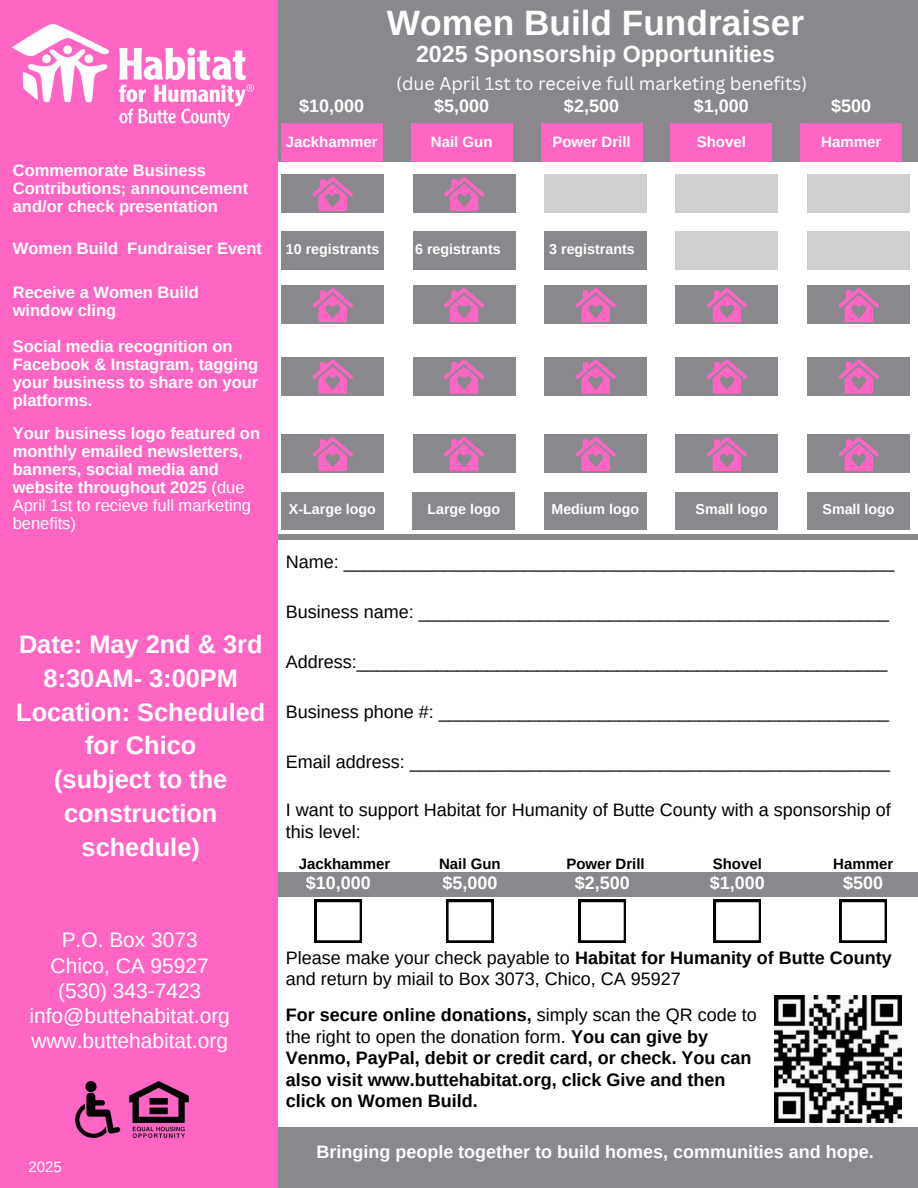
<style>
.page{position:relative;width:918px;height:1188px;background:#fff}
.page>*{position:absolute;margin:0;border:0;box-sizing:border-box;transform-origin:0 0}
.t1{font:700 35.25px "Arimo";color:#fff}
.t2{font:700 25.35px/33.8px "Arimo";color:#fff;text-align:center}
.t3{font:700 23.25px "Arimo";color:#fff}
.t4{font:21px/25px "Arimo";color:#fff;text-align:center}
.t5{font:18px/21.3px "Arimo";color:#000}
.t6{font:700 18px/21.3px "Arimo";color:#000}
.t7{font:700 18px "Arimo";color:#fff}
.t8{font:18px "Canva Sans";color:#fff}
.t9{font:700 16.5px/18px "Arimo";color:#fff}
.t10{font:700 15px "Arimo";color:#000}
.t11{font:700 15px "Arimo";color:#fff}
.t12{font:15px "Arimo";color:#fff}
.t13{font:700 14.25px "Arimo";color:#fff}
.s1{font-weight:400}
.s2{font-weight:700}
</style>
<div class="page">
<div style="left:175px;top:0;width:743px;height:162px;background:#88888d"></div>
<div style="left:179px;top:1127px;width:739px;height:61px;background:#88888d"></div>
<div style="left:219px;top:534px;width:699px;height:6px;background:#88888d"></div>
<div style="left:236px;top:873px;width:682px;height:24px;background:#88888d"></div>
<svg style="left:315px;top:900px;width:47px;height:43px"></svg>
<svg style="left:446px;top:900px;width:47px;height:43px"></svg>
<svg style="left:579px;top:900px;width:47px;height:43px"></svg>
<svg style="left:714px;top:900px;width:47px;height:43px"></svg>
<svg style="left:840px;top:900px;width:47px;height:43px"></svg>
<div style="left:0;top:0;width:278px;height:1188px;background:#ff66c4"></div>
<img style="left:13px;top:25px;width:241px;height:101px">
<img style="left:74px;top:1080px;width:115px;height:59px">
<div style="left:281px;top:357px;width:103px;height:39px;background:#88888d"></div>
<svg style="left:312px;top:359px;width:41px;height:34px"></svg>
<div style="left:544px;top:357px;width:103px;height:39px;background:#88888d"></div>
<div style="left:676px;top:357px;width:102px;height:39px;background:#88888d"></div>
<div style="left:808px;top:357px;width:102px;height:39px;background:#88888d"></div>
<div style="left:413px;top:357px;width:102px;height:39px;background:#88888d"></div>
<svg style="left:444px;top:359px;width:40px;height:34px"></svg>
<svg style="left:575px;top:359px;width:41px;height:34px"></svg>
<svg style="left:707px;top:359px;width:40px;height:34px"></svg>
<svg style="left:838px;top:359px;width:41px;height:34px"></svg>
<div style="left:281px;top:434px;width:103px;height:39px;background:#88888d"></div>
<svg style="left:312px;top:437px;width:41px;height:34px"></svg>
<div style="left:413px;top:434px;width:102px;height:39px;background:#88888d"></div>
<svg style="left:444px;top:437px;width:40px;height:34px"></svg>
<div style="left:544px;top:434px;width:103px;height:39px;background:#88888d"></div>
<div style="left:676px;top:434px;width:102px;height:39px;background:#88888d"></div>
<div style="left:808px;top:434px;width:102px;height:39px;background:#88888d"></div>
<svg style="left:575px;top:437px;width:41px;height:34px"></svg>
<svg style="left:707px;top:437px;width:40px;height:34px"></svg>
<svg style="left:838px;top:437px;width:41px;height:34px"></svg>
<div style="left:281px;top:492px;width:103px;height:37px;background:#88888d"></div>
<div style="left:413px;top:492px;width:102px;height:37px;background:#88888d"></div>
<div style="left:544px;top:492px;width:103px;height:37px;background:#88888d"></div>
<div style="left:675px;top:492px;width:103px;height:37px;background:#88888d"></div>
<div style="left:807px;top:492px;width:103px;height:37px;background:#88888d"></div>
<div style="left:281px;top:123px;width:101px;height:39px;background:#ff66c4"></div>
<div style="left:411px;top:123px;width:101px;height:39px;background:#ff66c4"></div>
<div style="left:541px;top:123px;width:101px;height:39px;background:#ff66c4"></div>
<div style="left:671px;top:123px;width:101px;height:39px;background:#ff66c4"></div>
<div style="left:801px;top:123px;width:101px;height:39px;background:#ff66c4"></div>
<div style="left:413px;top:174px;width:102px;height:39px;background:#88888d"></div>
<div style="left:281px;top:174px;width:103px;height:39px;background:#88888d"></div>
<svg style="left:312px;top:177px;width:41px;height:34px"></svg>
<div style="left:544px;top:174px;width:103px;height:39px;background:#cfcfd1"></div>
<div style="left:676px;top:174px;width:102px;height:39px;background:#cfcfd1"></div>
<div style="left:808px;top:174px;width:102px;height:39px;background:#cfcfd1"></div>
<svg style="left:444px;top:177px;width:40px;height:34px"></svg>
<div style="left:676px;top:231px;width:102px;height:39px;background:#cfcfd1"></div>
<div style="left:808px;top:231px;width:102px;height:39px;background:#cfcfd1"></div>
<div style="left:281px;top:231px;width:103px;height:39px;background:#88888d"></div>
<div style="left:413px;top:231px;width:102px;height:39px;background:#88888d"></div>
<div style="left:544px;top:231px;width:103px;height:39px;background:#88888d"></div>
<div style="left:281px;top:285px;width:103px;height:39px;background:#88888d"></div>
<div style="left:544px;top:285px;width:103px;height:39px;background:#88888d"></div>
<div style="left:676px;top:285px;width:102px;height:39px;background:#88888d"></div>
<div style="left:808px;top:285px;width:102px;height:39px;background:#88888d"></div>
<div style="left:413px;top:285px;width:102px;height:39px;background:#88888d"></div>
<svg style="left:312px;top:288px;width:41px;height:34px"></svg>
<svg style="left:444px;top:288px;width:40px;height:34px"></svg>
<svg style="left:575px;top:288px;width:41px;height:34px"></svg>
<svg style="left:707px;top:288px;width:40px;height:34px"></svg>
<svg style="left:838px;top:288px;width:41px;height:34px"></svg>
<img style="left:774px;top:995px;width:127px;height:127px">
<h6 class="t1" style="left:387px;top:3px;width:419px">Women Build Fundraiser</h6>
<h6 class="t3" style="left:416px;top:41px;width:360px">2025 Sponsorship Opportunities</h6>
<h6 class="t8" style="left:396px;top:71px;width:413px">(due April 1st to receive full marketing benefits)</h6>
<h6 class="t7" style="left:299px;top:96px;width:67px">$10,000</h6>
<h6 class="t7" style="left:434px;top:96px;width:57px">$5,000</h6>
<h6 class="t7" style="left:564px;top:96px;width:57px">$2,500</h6>
<h6 class="t7" style="left:694px;top:96px;width:57px">$1,000</h6>
<p class="t7" style="left:831px;top:96px;width:42px">$500</p>
<h4 class="t11" style="left:286px;top:134px;width:93px">Jackhammer</h4>
<h4 class="t11" style="left:431px;top:134px;width:63px">Nail Gun</h4>
<h4 class="t11" style="left:552px;top:134px;width:80px">Power Drill</h4>
<h4 class="t11" style="left:697px;top:134px;width:51px">Shovel</h4>
<p class="t11" style="left:821px;top:134px;width:62px">Hammer</p>
<h6 class="t9" style="left:13px;top:161px;width:237px">Commemorate Business<br>Contributions; announcement and/or check presentation</h6>
<p class="t9" style="left:13px;top:239px;width:251px">Women Build Fundraiser Event</p>
<p class="t13" style="left:286px;top:241px;width:95px">10 registrants</p>
<p class="t13" style="left:415px;top:241px;width:87px">6 registrants</p>
<p class="t13" style="left:549px;top:241px;width:87px">3 registrants</p>
<p class="t9" style="left:13px;top:283px;width:187px">Receive a Women Build window cling</p>
<h6 class="t9" style="left:13px;top:338px;width:247px">Social media recognition on<br>Facebook &amp; Instagram, tagging your business to share on your platforms.</h6>
<h6 class="t9" style="left:13px;top:425px;width:249px">Your business logo featured on monthly emailed newsletters, banners, social media and website throughout 2025 <span class="s1">(due<br>April 1st to recieve full marketing benefits)</span></h6>
<h6 class="t2" style="left:16px;top:628px;width:251px">Date: May 2nd &amp; 3rd<br>8:30AM- 3:00PM<br>Location: Scheduled for Chico<br>(subject to the construction schedule)</h6>
<p class="t4" style="left:30px;top:928px;width:202px">P.O. Box 3073<br>Chico, CA 95927 (530) 343-7423 info@buttehabitat.org www.buttehabitat.org</p>
<p class="t12" style="left:28px;top:1158px;width:35px">2025</p>
<h1 class="t13" style="left:289px;top:502px;width:89px">X-Large logo</h1>
<h2 class="t13" style="left:427px;top:502px;width:74px">Large logo</h2>
<h5 class="t13" style="left:552px;top:502px;width:89px">Medium logo</h5>
<h4 class="t13" style="left:696px;top:502px;width:73px">Small logo</h4>
<h6 class="t13" style="left:823px;top:502px;width:73px">Small logo</h6>
<p class="t5" style="left:286px;top:551px;width:610px">Name: _______________________________________________________</p>
<p class="t5" style="left:286px;top:601px;width:605px">Business name: _______________________________________________</p>
<p class="t5" style="left:286px;top:651px;width:603px">Address:_____________________________________________________</p>
<p class="t5" style="left:286px;top:701px;width:605px">Business phone #: _____________________________________________</p>
<p class="t5" style="left:286px;top:751px;width:606px">Email address: ________________________________________________</p>
<p class="t5" style="left:286px;top:799px;width:606px">I want to support Habitat for Humanity of Butte County with a sponsorship of this level:</p>
<h5 class="t10" style="left:299px;top:855px;width:93px">Jackhammer</h5>
<h2 class="t10" style="left:439px;top:855px;width:63px">Nail Gun</h2>
<h3 class="t10" style="left:566px;top:855px;width:80px">Power Drill</h3>
<p class="t10" style="left:713px;top:855px;width:51px">Shovel</p>
<p class="t10" style="left:833px;top:855px;width:62px">Hammer</p>
<p class="t7" style="left:306px;top:873px;width:67px">$10,000</p>
<h4 class="t7" style="left:442px;top:873px;width:57px">$5,000</h4>
<h4 class="t7" style="left:575px;top:873px;width:57px">$2,500</h4>
<h4 class="t7" style="left:710px;top:873px;width:57px">$1,000</h4>
<h4 class="t7" style="left:843px;top:873px;width:42px">$500</h4>
<p class="t5" style="left:286px;top:947px;width:607px">Please make your check payable to <span class="s2">Habitat for Humanity of Butte County </span>and return by miail to Box 3073, Chico, CA 95927</p>
<h6 class="t6" style="left:286px;top:1005px;width:472px">For secure online donations, <span class="s1">simply scan the QR code to the right to open the donation form.</span> You can give by Venmo, PayPal, debit or credit card, or check. You can also visit www.buttehabitat.org, click Give and then click on Women Build.</h6>
<p class="t7" style="left:317px;top:1142px;width:559px">Bringing people together to build homes, communities and hope.</p>
</div>
